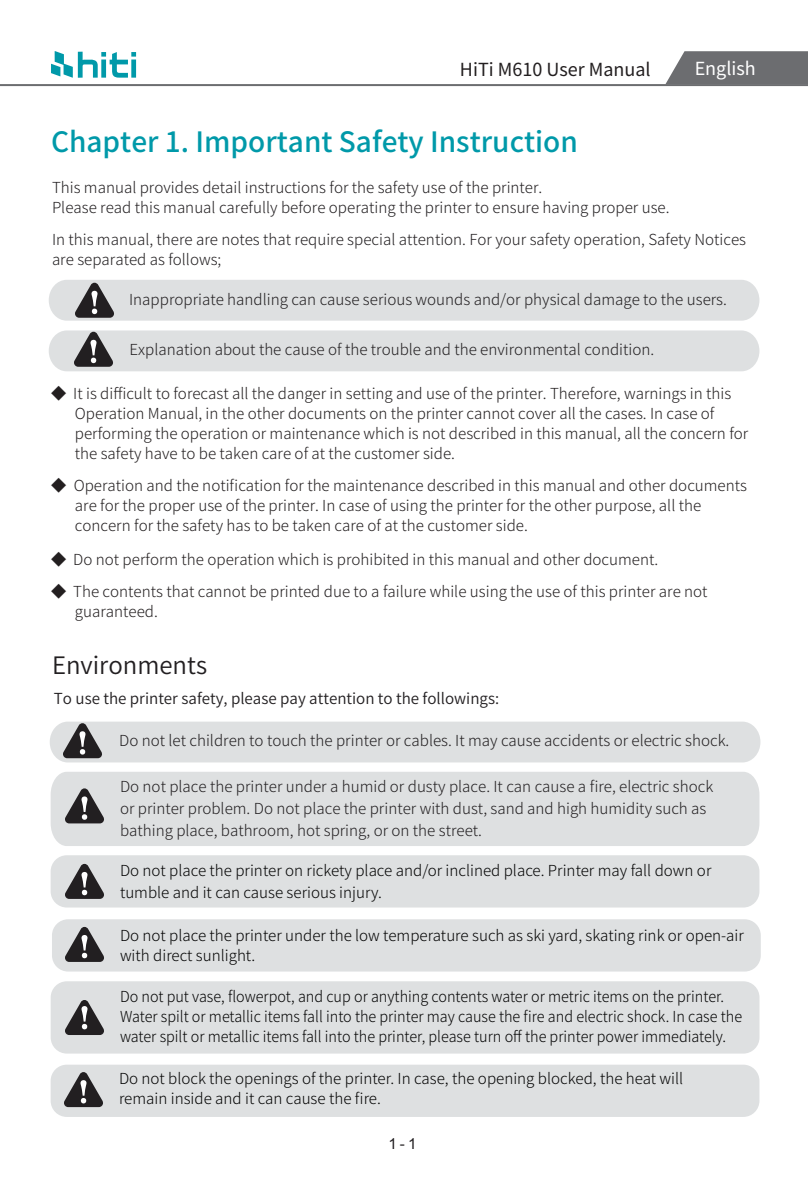
<style>
.page{position:relative;width:808px;height:1191px;background:#fff}
.page>*{position:absolute;margin:0;border:0;box-sizing:border-box;transform-origin:0 0}
.t1{font:500 28px "Noto Sans CJ Ktc";color:#0099a9}
.t2{font:600 24px "Noto Sans CJ Ktc";color:#221f21}
.t3{font:18px "Noto Sans CJ Ktc";color:#231f20}
.t4{font:18px "Noto Sans CJ Ktc";color:#fff}
.t5{font:300 15.2px/20px "Noto Sans CJ Ktc";color:#231f20}
.t6{font:300 15.2px/20px "Noto Sans CJ Ktc";color:#221f21}
.t7{font:300 15.2px/20px "Noto Sans CJ Ktc";color:#030303}
.t8{font:300 15.2px/20px "Noto Sans CJ Ktc";color:#030303;scale:.95 1}
.t9{font:600 15.2px "Noto Sans CJ Ktc";color:#221f21}
.t10{font:15.2px "Arial";color:#221f21}
</style>
<div class="page">
<div style="left:51px;top:1064px;width:708px;height:53px;background:#dee0e1;border-radius:16px"></div>
<div style="left:52px;top:919px;width:709px;height:52px;background:#dee0e1;border-radius:16px"></div>
<div style="left:51px;top:981px;width:708px;height:72px;background:#dee0e1;border-radius:16px"></div>
<div style="left:51px;top:772px;width:708px;height:74px;background:#dee0e1"></div>
<div style="left:49px;top:280px;width:710px;height:41px;background:#dee0e1"></div>
<div style="left:50px;top:721px;width:710px;height:41px;background:#dee0e1"></div>
<svg style="left:65px;top:788px;width:39px;height:35px"></svg>
<div style="left:51px;top:855px;width:708px;height:52px;background:#dee0e1;border-radius:16px"></div>
<svg style="left:65px;top:864px;width:39px;height:35px"></svg>
<div style="left:49px;top:330px;width:710px;height:41px;background:#dee0e1"></div>
<svg style="left:65px;top:927px;width:39px;height:35px"></svg>
<svg style="left:65px;top:1000px;width:39px;height:35px"></svg>
<svg style="left:64px;top:1072px;width:39px;height:35px"></svg>
<hr style="left:0;top:84px;width:808px;height:2px;background:#6c6d70">
<svg style="left:51px;top:51px;width:85px;height:27px"></svg>
<svg style="left:665px;top:51px;width:143px;height:33px"></svg>
<p class="t3" style="left:460px;top:59px;width:192px">HiTi M610 User Manual</p>
<p class="t4" style="left:695px;top:58px;width:63px">English</p>
<h1 class="t1" style="left:51px;top:126px;width:528px">Chapter 1. Important Safety Instruction</h1>
<p class="t6" style="left:52px;top:178px;width:619px">This manual provides detail instructions for the safety use of the printer.<br>Please read this manual carefully before operating the printer to ensure having proper use.</p>
<p class="t6" style="left:52px;top:230px;width:696px">In this manual, there are notes that require special attention. For your safety operation, Safety Notices are separated as follows;</p>
<p class="t6" style="left:129px;top:290px;width:599px">Inappropriate handling can cause serious wounds and/or physical damage to the users.</p>
<p class="t6" style="left:130px;top:340px;width:526px">Explanation about the cause of the trouble and the environmental condition.</p>
<p class="t5" style="left:75px;top:383px;width:675px;text-indent:-24px">◆ It is difficult to forecast all the danger in setting and use of the printer. Therefore, warnings in this Operation Manual, in the other documents on the printer cannot cover all the cases. In case of performing the operation or maintenance which is not described in this manual, all the concern for the safety have to be taken care of at the customer side.</p>
<p class="t5" style="left:75px;top:475px;width:674px;text-indent:-24px">◆ Operation and the notification for the maintenance described in this manual and other documents are for the proper use of the printer. In case of using the printer for the other purpose, all the concern for the safety has to be taken care of at the customer side.</p>
<p class="t5" style="left:51px;top:549px;width:608px">◆ Do not perform the operation which is prohibited in this manual and other document.</p>
<p class="t5" style="left:75px;top:581px;width:634px;text-indent:-24px">◆ The contents that cannot be printed due to a failure while using the use of this printer are not guaranteed.</p>
<h2 class="t2" style="left:52px;top:651px;width:157px">Environments</h2>
<p class="t9" style="left:54px;top:689px;width:447px">To use the printer safety, please pay attention to the followings:</p>
<p class="t6" style="left:119px;top:730px;width:612px">Do not let children to touch the printer or cables. It may cause accidents or electric shock.</p>
<p class="t6" style="left:120px;top:776px;width:595px;line-height:22px">Do not place the printer under a humid or dusty place. It can cause a fire, electric shock or printer problem. Do not place the printer with dust, sand and high humidity such as bathing place, bathroom, hot spring, or on the street.</p>
<p class="t7" style="left:120px;top:860px;width:593px;line-height:22px">Do not place the printer on rickety place and/or inclined place. Printer may fall down or tumble and it can cause serious injury.</p>
<p class="t7" style="left:120px;top:926px;width:625px">Do not place the printer under the low temperature such as ski yard, skating rink or open-air with direct sunlight.</p>
<p class="t8" style="left:120px;top:987px;width:656px">Do not put vase, flowerpot, and cup or anything contents water or metric items on the printer.<br>Water spilt or metallic items fall into the printer may cause the fire and electric shock. In case the water spilt or metallic items fall into the printer, please turn off the printer power immediately.</p>
<p class="t7" style="left:119px;top:1069px;width:566px">Do not block the openings of the printer. In case, the opening blocked, the heat will remain inside and it can cause the fire.</p>
<p class="t10" style="left:388px;top:1133px;width:30px">1-1</p>
</div>
